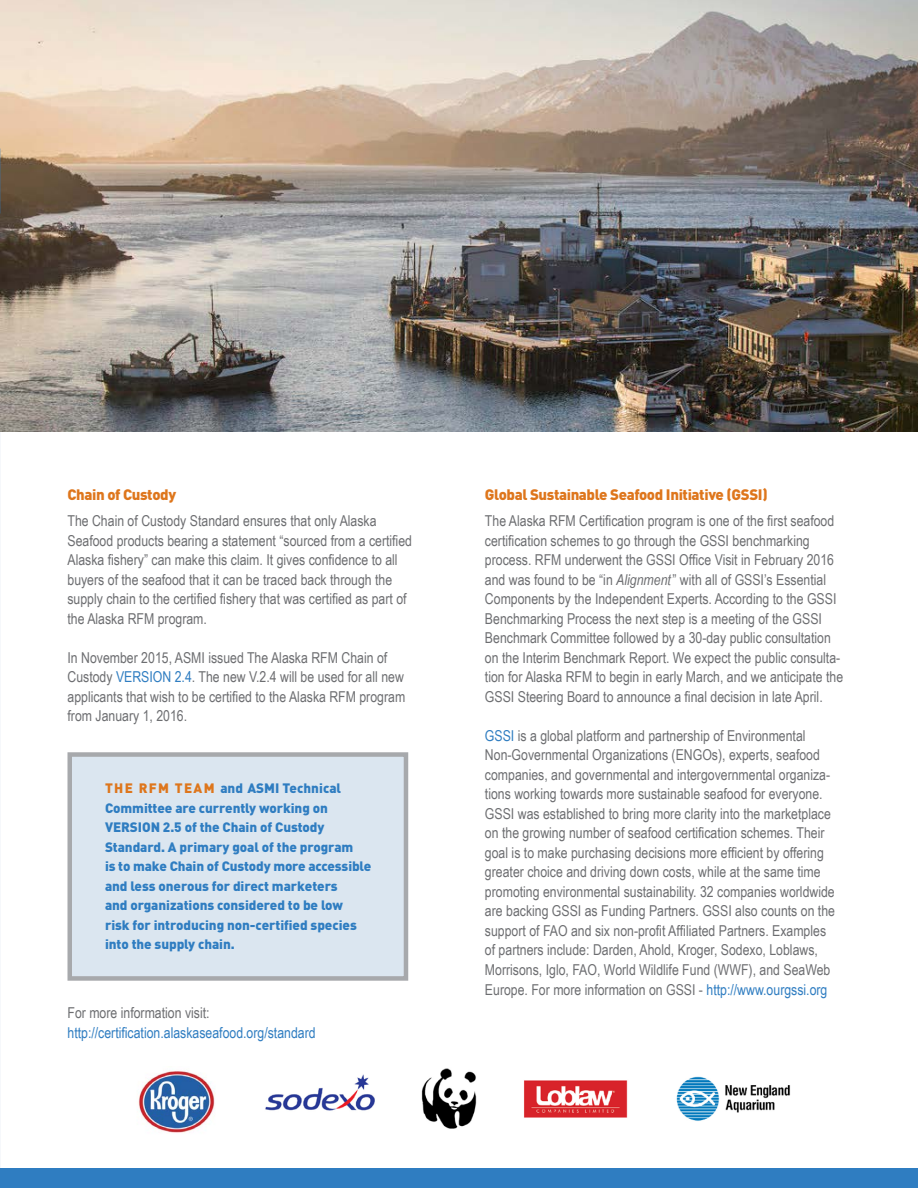
<style>
.page{position:relative;width:918px;height:1188px;background:#fff}
.page>*{position:absolute;margin:0;border:0;box-sizing:border-box;transform-origin:0 0}
.t1{font:15px/19.5px "Arial Narrow";color:#6d6e71}
.t2{font:900 15px "DIN";letter-spacing:-.025em;color:#de761c}
.t3{font:15px "Arial Narrow";color:#2f7dc1}
.t4{font:900 13.5px/19.5px "DIN";letter-spacing:-.005em;color:#2f7dc1}
.t5{font:900 13.5px "DIN";letter-spacing:.1em;color:#de761c}
.s1{color:#2f7dc1}
.s2{font-style:italic}
</style>
<div class="page">
<img style="left:0;top:0;width:918px;height:432px">
<div style="left:68px;top:752px;width:340px;height:229px;background:#dbe6f0;border:4px solid #a7a9ac"></div>
<img style="left:137px;top:1071px;width:78px;height:62px">
<img style="left:676px;top:1076px;width:114px;height:45px">
<img style="left:421px;top:1068px;width:56px;height:61px">
<img style="left:265px;top:1074px;width:110px;height:37px">
<img style="left:524px;top:1080px;width:104px;height:38px">
<div style="left:0;top:1169px;width:918px;height:19px;background:#2f7dc1"></div>
<p class="t2" style="left:68px;top:485px;width:110px">Chain of Custody</p>
<p class="t1" style="left:68px;top:511px;width:346px">The Chain of Custody Standard ensures that only Alaska Seafood products bearing a statement “sourced from a certified Alaska fishery” can make this claim. It gives confidence to all buyers of the seafood that it can be traced back through the supply chain to the certified fishery that was certified as part of the Alaska RFM program.</p>
<p class="t1" style="left:68px;top:647px;width:321px">In November 2015, ASMI issued The Alaska RFM Chain of<br>Custody <span class="s1">Version</span></p>
<p class="t1" style="left:68px;top:667px;width:339px;text-align:justify;text-indent:107px"><span class="s1">2.4</span>. The new V.2.4 will be used for all new applicants that wish to be certified to the Alaska RFM program from January 1, 2016.</p>
<p class="t4" style="left:105px;top:778px;width:238px;text-indent:115px">and ASMI Technical<br>Committee are currently working on<br>Versi</p>
<p class="t5" style="left:105px;top:780px;width:90px">The RFM Team</p>
<p class="t4" style="left:105px;top:817px;width:268px;text-indent:37px">on 2.5 of the Chain of Custody Standard. A primary goal of the program<br>is to make Chain of Custody more accessible and less onerous for direct marketers<br>and organizations considered to be low<br>risk for introducing non-certified species into the supply chain.</p>
<p class="t1" style="left:68px;top:1002px;width:144px">For more information visit:</p>
<p class="t3" style="left:68px;top:1021px;width:250px">http://certification.alaskaseafood.org/standard</p>
<p class="t2" style="left:485px;top:485px;width:284px">Global Sustainable Seafood Initiative (GSSI)</p>
<p class="t1" style="left:485px;top:511px;width:360px">The Alaska RFM Certification program is one of the first seafood certification schemes to go through the GSSI benchmarking process. RFM underwent the GSSI Office Visit in February 2016 and was found to be “in <span class="s2">Alignment</span>” with all of GSSI’s Essential Components by the Independent Experts. According to the GSSI Benchmarking Process the next step is a meeting of the GSSI Benchmark Committee followed by a 30-day public consultation on the Interim Benchmark Report. We expect the public consulta&shy;tion for Alaska RFM to begin in early March, and we anticipate the GSSI Steering Board to announce a final decision in late April.</p>
<p class="t1" style="left:485px;top:725px;width:352px"><span class="s1">GSSI</span> is a global platform and partnership of Environmental Non-Governmental Organizations (ENGOs), experts, seafood companies, and governmental and intergovernmental organiza&shy;tions working towards more sustainable seafood for everyone.<br>GSSI was established to bring more clarity into the marketplace on the growing number of seafood certification schemes. Their goal is to make purchasing decisions more efficient by offering greater choice and driving down costs, while at the same time promoting environmental sustainability. 32 companies worldwide are backing GSSI as Funding Partners. GSSI also counts on the support of FAO and six non-profit Affiliated Partners. Examples of partners include: Darden, Ahold, Kroger, Sodexo, Loblaws, Morrisons, Iglo, FAO, World Wildlife Fund (WWF), and SeaWeb Europe. For more information on GSSI - <span class="s1">http://www.ourgssi.org</span></p>
</div>
